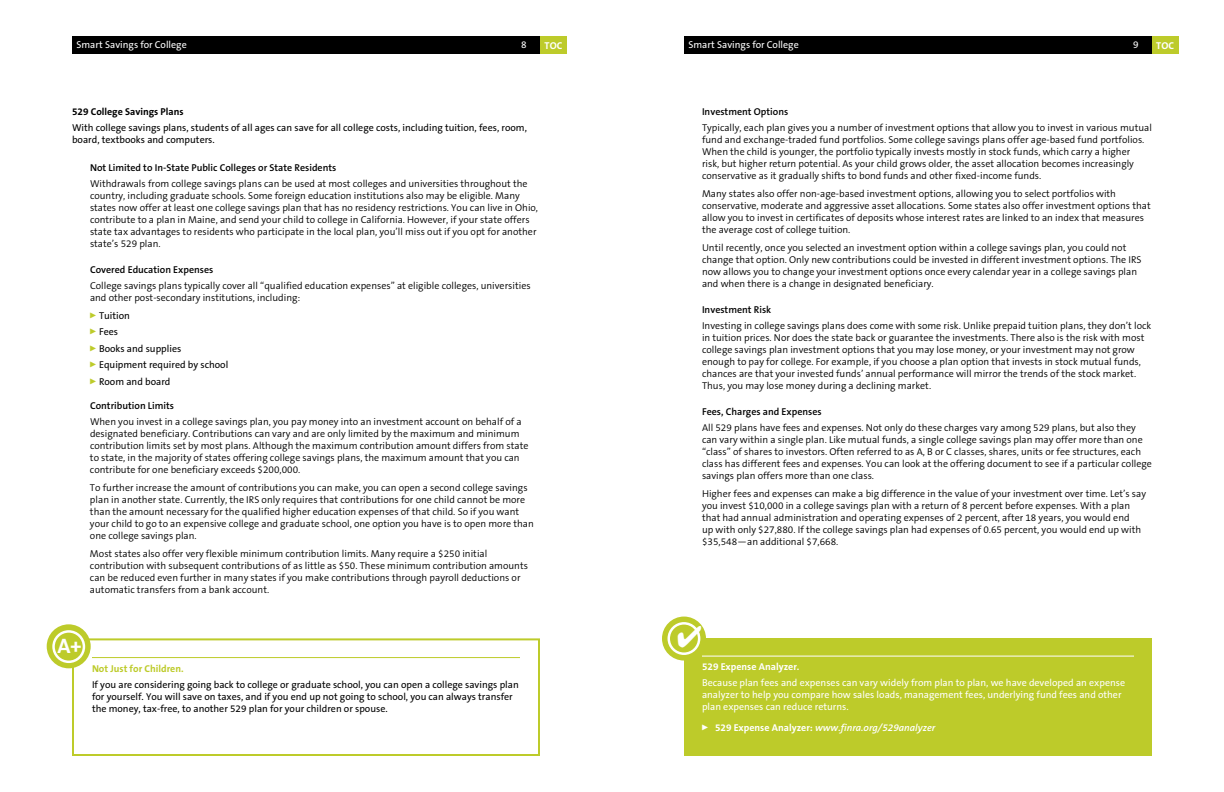
<style>
.page{position:relative;width:1224px;height:792px;background:#fff}
.page>*{position:absolute;margin:0;border:0;box-sizing:border-box;transform-origin:0 0}
.t1{font:700 21px "The Sans B7";color:#fff}
.t2{font:300 10px/12px "The Sans B4";color:#000}
.t3{font:10px/16.5px "The Sans B5 Plain";color:#000}
.t4{font:10px/12px "The Sans B5 Plain";color:#fff}
.t5{font:600 10px "The Sans B6";color:#000}
.t6{font:italic 600 10px "The Sans B6";color:#fff}
.t7{font:700 10px "The Sans B7";color:#fff}
.t8{font:700 10px "The Sans B7";color:#000}
.t9{font:700 10px "The Sans B7";color:#bdcb2a}
.s1{font-family:"The Sans B7";font-weight:700;font-style:normal}
</style>
<div class="page">
<div style="left:72px;top:36px;width:468px;height:18px;background:#000"></div>
<div style="left:684px;top:36px;width:468px;height:18px;background:#000"></div>
<hr style="left:92px;top:657px;width:428px;height:1px;background:#bdcb2a">
<div style="left:72px;top:638px;width:468px;height:118px;border:2px solid #bdcb2a"></div>
<div style="left:684px;top:639px;width:468px;height:117px;background:#bdcb2a"></div>
<hr style="left:702px;top:656px;width:432px;height:1px;background:#fff">
<svg style="left:47px;top:624px;width:44px;height:44px"></svg>
<div style="left:52px;top:630px;width:33px;height:33px;border:2px solid #fff;border-radius:50%"></div>
<svg style="left:662px;top:617px;width:44px;height:44px"></svg>
<div style="left:668px;top:622px;width:32px;height:33px;border:2px solid #fff;border-radius:50%"></div>
<div style="left:1152px;top:36px;width:27px;height:18px;background:#bdcb2a"></div>
<div style="left:540px;top:36px;width:27px;height:18px;background:#bdcb2a"></div>
<svg style="left:678px;top:625px;width:23px;height:22px"></svg>
<p class="t4" style="left:76px;top:39px;width:112px">Smart Savings for College</p>
<p class="t4" style="left:521px;top:39px;width:7px">8</p>
<p class="t4" style="left:688px;top:39px;width:112px">Smart Savings for College</p>
<p class="t4" style="left:1133px;top:39px;width:7px">9</p>
<p class="t7" style="left:545px;top:40px;width:19px">TOC</p>
<p class="t7" style="left:1156px;top:40px;width:19px">TOC</p>
<p class="t8" style="left:72px;top:107px;width:113px">529 College Savings Plans</p>
<p class="t3" style="left:72px;top:122px;width:457px;line-height:12px">With college savings plans, students of all ages can save for all college costs, including tuition, fees, room, board, textbooks and computers.</p>
<p class="t5" style="left:90px;top:162px;width:248px">Not Limited to In-State Public Colleges or State Residents</p>
<p class="t2" style="left:90px;top:178px;width:450px">Withdrawals from college savings plans can be used at most colleges and universities throughout the country, including graduate schools. Some foreign education institutions also may be eligible. Many states now offer at least one college savings plan that has no residency restrictions. You can live in Ohio, contribute to a plan in Maine, and send your child to college in California. However, if your state offers state tax advantages to residents who participate in the local plan, you’ll miss out if you opt for another state’s 529 plan.</p>
<p class="t5" style="left:90px;top:264px;width:125px">Covered Education Expenses</p>
<p class="t2" style="left:90px;top:280px;width:442px">College savings plans typically cover all “qualified education expenses” at eligible colleges, universities and other post-secondary institutions, including:</p>
<p class="t3" style="left:90px;top:307px;width:140px"><sup>0</sup> Tuition<br><sup>0</sup> Fees<br><sup>0</sup> Books and supplies<br><sup>0</sup> Equipment required by school<br><sup>0</sup> Room and board</p>
<p class="t5" style="left:90px;top:400px;width:86px">Contribution Limits</p>
<p class="t2" style="left:90px;top:416px;width:440px">When you invest in a college savings plan, you pay money into an investment account on behalf of a designated beneficiary. Contributions can vary and are only limited by the maximum and minimum contribution limits set by most plans. Although the maximum contribution amount differs from state to state, in the majority of states offering college savings plans, the maximum amount that you can contribute for one beneficiary exceeds $200,000.</p>
<p class="t2" style="left:90px;top:482px;width:445px">To further increase the amount of contributions you can make, you can open a second college savings plan in another state. Currently, the IRS only requires that contributions for one child cannot be more than the amount necessary for the qualified higher education expenses of that child. So if you want your child to go to an expensive college and graduate school, one option you have is to open more than one college savings plan.</p>
<p class="t2" style="left:90px;top:548px;width:440px">Most states also offer very flexible minimum contribution limits. Many require a $250 initial contribution with subsequent contributions of as little as $50. These minimum contribution amounts can be reduced even further in many states if you make contributions through payroll deductions or automatic transfers from a bank account.</p>
<h1 class="t1" style="left:58px;top:635px;width:26px">A+</h1>
<p class="t9" style="left:92px;top:663px;width:93px">Not Just for Children.</p>
<p class="t3" style="left:92px;top:678px;width:428px;line-height:12px">If you are considering going back to college or graduate school, you can open a college savings plan for yourself. You will save on taxes, and if you end up not going to school, you can always transfer the money, tax-free, to another 529 plan for your children or spouse.</p>
<p class="t5" style="left:702px;top:107px;width:88px">Investment Options</p>
<p class="t2" style="left:702px;top:122px;width:451px">Typically, each plan gives you a number of investment options that allow you to invest in various mutual fund and exchange-traded fund portfolios. Some college savings plans offer age-based fund portfolios.<br>When the child is younger, the portfolio typically invests mostly in stock funds, which carry a higher<br>risk, but higher return potential. As your child grows older, the asset allocation becomes increasingly conservative as it gradually shifts to bond funds and other fixed-income funds.</p>
<p class="t2" style="left:702px;top:188px;width:450px">Many states also offer non-age-based investment options, allowing you to select portfolios with conservative, moderate and aggressive asset allocations. Some states also offer investment options that allow you to invest in certificates of deposits whose interest rates are linked to an index that measures the average cost of college tuition.</p>
<p class="t2" style="left:702px;top:242px;width:441px">Until recently, once you selected an investment option within a college savings plan, you could not change that option. Only new contributions could be invested in different investment options. The IRS now allows you to change your investment options once every calendar year in a college savings plan and when there is a change in designated beneficiary.</p>
<p class="t5" style="left:702px;top:305px;width:71px">Investment Risk</p>
<p class="t2" style="left:702px;top:320px;width:451px">Investing in college savings plans does come with some risk. Unlike prepaid tuition plans, they don’t lock in tuition prices. Nor does the state back or guarantee the investments. There also is the risk with most college savings plan investment options that you may lose money, or your investment may not grow enough to pay for college. For example, if you choose a plan option that invests in stock mutual funds, chances are that your invested funds’ annual performance will mirror the trends of the stock market.<br>Thus, you may lose money during a declining market.</p>
<p class="t5" style="left:702px;top:407px;width:121px">Fees, Charges and Expenses</p>
<p class="t2" style="left:702px;top:422px;width:451px">All 529 plans have fees and expenses. Not only do these charges vary among 529 plans, but also they can vary within a single plan. Like mutual funds, a single college savings plan may offer more than one “class” of shares to investors. Often referred to as A, B or C classes, shares, units or fee structures, each class has different fees and expenses. You can look at the offering document to see if a particular college savings plan offers more than one class.</p>
<p class="t2" style="left:702px;top:488px;width:446px">Higher fees and expenses can make a big difference in the value of your investment over time. Let’s say you invest $10,000 in a college savings plan with a return of 8 percent before expenses. With a plan that had annual administration and operating expenses of 2 percent, after 18 years, you would end<br>up with only $27,880. If the college savings plan had expenses of 0.65 percent, you would end up with $35,548—an additional $7,668.</p>
<p class="t7" style="left:702px;top:661px;width:99px">529 Expense Analyzer.</p>
<p class="t4" style="left:702px;top:677px;width:425px">Because plan fees and expenses can vary widely from plan to plan, we have developed an expense analyzer to help you compare how sales loads, management fees, underlying fund fees and other plan expenses can reduce returns.</p>
<p class="t6" style="left:702px;top:722px;width:235px"><sup>0</sup> <span class="s1">529 Expense Analyzer:</span> www.finra.org/529analyzer</p>
</div>
